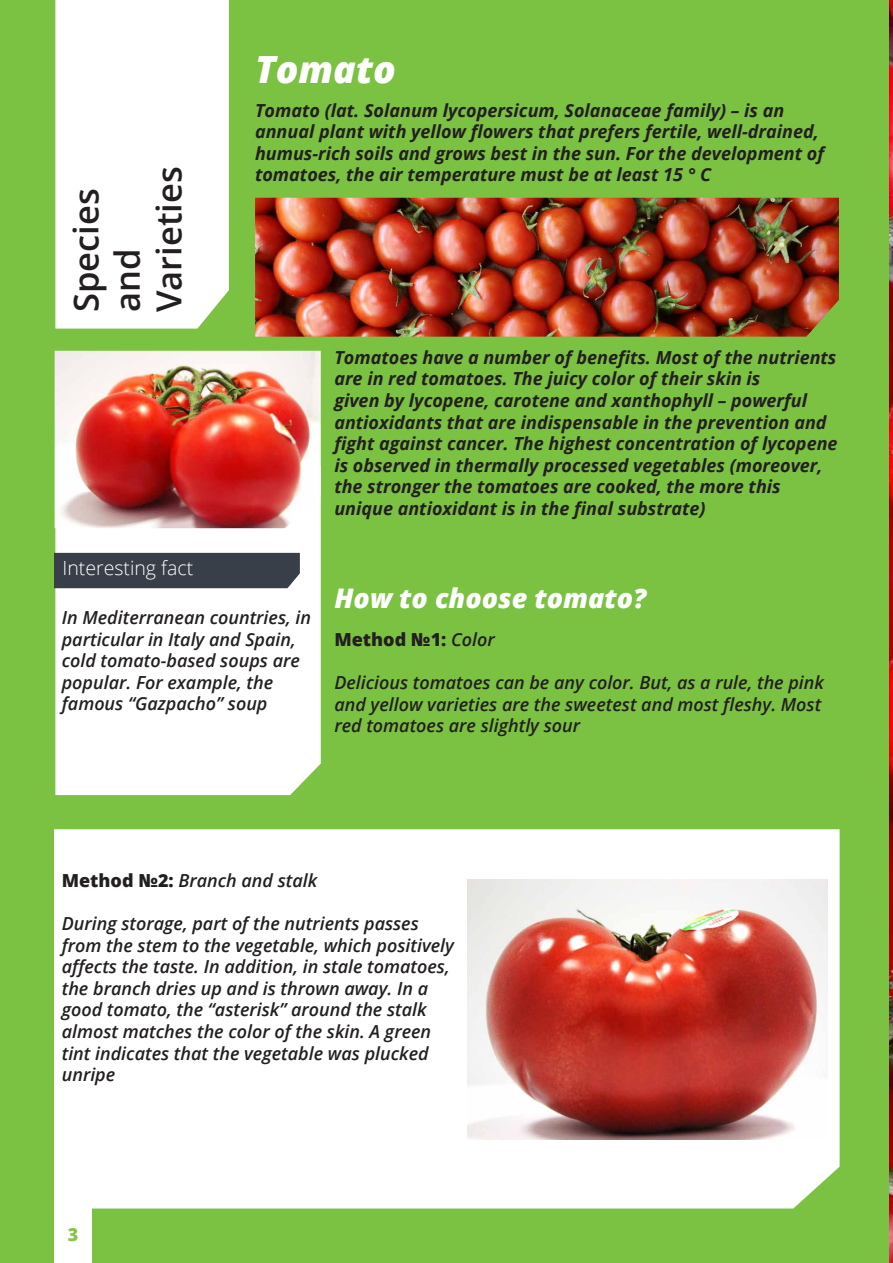
<style>
.page{position:relative;width:893px;height:1263px;background:#fff}
.page>*{position:absolute;margin:0;border:0;box-sizing:border-box;transform-origin:0 0}
.t1{font:italic 800 37.5px "Open Sans";color:#fff}
.t2{font:600 34.5px "Open Sans";color:#231f20}
.t3{font:italic 800 27px "Open Sans";color:#fff}
.t4{font:300 19.5px "Open Sans";color:#fff}
.t5{font:italic 700 18px/21.6px "Open Sans";color:#231f20}
.t6{font:italic 600 18px/21.6px "Open Sans";color:#231f20}
.t7{font:800 18px "Open Sans";color:#231f20}
.t8{font:800 18px "Open Sans";color:#89c245}
.s1{font-weight:600;font-style:italic}
.s2{font-weight:800;font-style:normal}
</style>
<div class="page">
<div style="left:0;top:0;width:893px;height:1262px;background:#7bc142"></div>
<div style="left:55px;top:0;width:174px;height:329px;background:#fff"></div>
<div style="left:55px;top:528px;width:266px;height:267px;background:#fff"></div>
<div style="left:54px;top:829px;width:786px;height:379px;background:#fff"></div>
<div style="left:54px;top:1208px;width:38px;height:54px;background:#fff"></div>
<img style="left:55px;top:351px;width:266px;height:177px">
<div style="left:54px;top:553px;width:246px;height:35px;background:#393f48"></div>
<img style="left:890px;top:0;width:3px;height:1263px">
<img style="left:467px;top:880px;width:360px;height:260px">
<img style="left:255px;top:198px;width:584px;height:139px">
<p class="t2" style="left:62px;top:312px;width:125px;rotate:-90deg">Species</p>
<p class="t2" style="left:104px;top:312px;width:65px;rotate:-90deg">and</p>
<p class="t2" style="left:145px;top:312px;width:147px;rotate:-90deg">Varieties</p>
<p class="t4" style="left:63px;top:555px;width:132px">Interesting fact</p>
<p class="t1" style="left:255px;top:41px;width:142px">Tomato</p>
<p class="t5" style="left:255px;top:99px;width:571px">Tomato (lat. Solanum lycopersicum, Solanaceae family) – is an annual plant with yellow flowers that prefers fertile, well-drained, humus-rich soils and grows best in the sun. For the development of tomatoes, the air temperature must be at least 15 ° C</p>
<p class="t5" style="left:334px;top:346px;width:505px">Tomatoes have a number of benefits. Most of the nutrients are in red tomatoes. The juicy color of their skin is<br>given by lycopene, carotene and xanthophyll – powerful antioxidants that are indispensable in the prevention and fight against cancer. The highest concentration of lycopene is observed in thermally processed vegetables (moreover, the stronger the tomatoes are cooked, the more this unique antioxidant is in the final substrate)</p>
<p class="t3" style="left:334px;top:578px;width:314px">How to choose tomato?</p>
<p class="t6" style="left:62px;top:606px;width:251px">In Mediterranean countries, in particular in Italy and Spain, cold tomato-based soups are popular. For example, the famous “Gazpacho” soup</p>
<p class="t7" style="left:334px;top:626px;width:162px">Method №1: <span class="s1">Color</span></p>
<p class="t6" style="left:334px;top:671px;width:491px">Delicious tomatoes can be any color. But, as a rule, the pink and yellow varieties are the sweetest and most fleshy. Most red tomatoes are slightly sour</p>
<p class="t6" style="left:62px;top:869px;width:257px"><span class="s2">Method №2:</span> Branch and stalk</p>
<p class="t6" style="left:62px;top:912px;width:394px">During storage, part of the nutrients passes from the stem to the vegetable, which positively affects the taste. In addition, in stale tomatoes, the branch dries up and is thrown away. In a good tomato, the “asterisk” around the stalk almost matches the color of the skin. A green tint indicates that the vegetable was plucked unripe</p>
<p class="t8" style="left:68px;top:1221px;width:12px">3</p>
</div>
